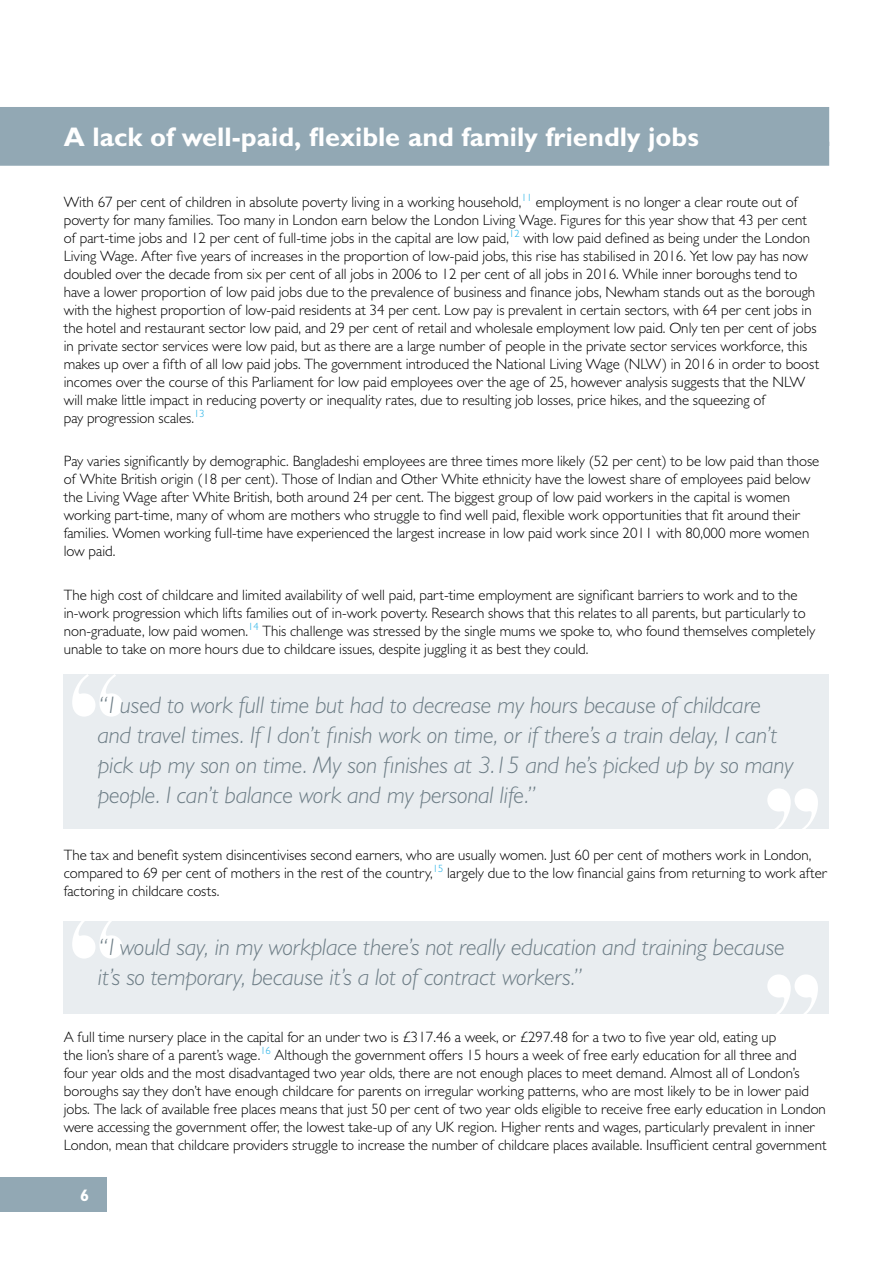
<style>
.page{position:relative;width:893px;height:1263px;background:#fff}
.page>*{position:absolute;margin:0;border:0;box-sizing:border-box;transform-origin:0 0}
.t1{font:700 108px/186px "Engravers";color:#fff}
.t2{font:700 27px "Gill Sans MT Pro";color:#fff}
.t3{font:italic 300 24px/30px "Gill Sans MT Pro";color:#6c7c85}
.t4{font:700 16.5px "Gill Sans MT Pro";color:#fff}
.t5{font:300 15px/18px "Gill Sans MT Pro";color:#000}
</style>
<div class="page">
<div style="left:0;top:1178px;width:106px;height:34px;background:#92a8b4"></div>
<div style="left:64px;top:675px;width:765px;height:154px;background:#e9edf0"></div>
<div style="left:64px;top:921px;width:765px;height:92px;background:#e9edf0"></div>
<div style="left:0;top:107px;width:829px;height:39px;background:#92a8b4"></div>
<div style="left:0;top:142px;width:829px;height:24px;background:#92a8b4"></div>
<h2 class="t2" style="left:64px;top:120px;width:637px">A lack of well-paid, flexible and family friendly jobs</h2>
<p class="t5" style="left:64px;top:192px;width:757px">With 67 per cent of children in absolute poverty living in a working household,<sup>11</sup> employment is no longer a clear route out of poverty for many families. Too many in London earn below the London Living Wage. Figures for this year show that 43 per cent of part-time jobs and 12 per cent of full-time jobs in the capital are low paid,<sup>12</sup> with low paid defined as being under the London Living Wage. After five years of increases in the proportion of low-paid jobs, this rise has stabilised in 2016. Yet low pay has now doubled over the decade from six per cent of all jobs in 2006 to 12 per cent of all jobs in 2016. While inner boroughs tend to have a lower proportion of low paid jobs due to the prevalence of business and finance jobs, Newham stands out as the borough with the highest proportion of low-paid residents at 34 per cent. Low pay is prevalent in certain sectors, with 64 per cent jobs in the hotel and restaurant sector low paid, and 29 per cent of retail and wholesale employment low paid. Only ten per cent of jobs in private sector services were low paid, but as there are a large number of people in the private sector services workforce, this makes up over a fifth of all low paid jobs. The government introduced the National Living Wage (NLW) in 2016 in order to boost incomes over the course of this Parliament for low paid employees over the age of 25, however analysis suggests that the NLW will make little impact in reducing poverty or inequality rates, due to resulting job losses, price hikes, and the squeezing of<br>pay progression scales.<sup>13</sup></p>
<p class="t5" style="left:64px;top:452px;width:757px">Pay varies significantly by demographic. Bangladeshi employees are three times more likely (52 per cent) to be low paid than those of White British origin (18 per cent). Those of Indian and Other White ethnicity have the lowest share of employees paid below the Living Wage after White British, both around 24 per cent. The biggest group of low paid workers in the capital is women working part-time, many of whom are mothers who struggle to find well paid, flexible work opportunities that fit around their families. Women working full-time have experienced the largest increase in low paid work since 2011 with 80,000 more women low paid.</p>
<p class="t5" style="left:64px;top:585px;width:753px">The high cost of childcare and limited availability of well paid, part-time employment are significant barriers to work and to the in-work progression which lifts families out of in-work poverty. Research shows that this relates to all parents, but particularly to non-graduate, low paid women.<sup>14</sup> This challenge was stressed by the single mums we spoke to, who found themselves completely unable to take on more hours due to childcare issues, despite juggling it as best they could.</p>
<p class="t3" style="left:98px;top:690px;width:697px">“I used to work full time but had to decrease my hours because of childcare and travel times. If I don’t finish work on time, or if there’s a train delay, I can’t pick up my son on time. My son finishes at 3.15 and he’s picked up by so many people. I can’t balance work and my personal life.”</p>
<h1 class="t1" style="left:59px;top:617px;width:78px">“</h1>
<h1 class="t1" style="left:754px;top:732px;width:78px">” ”</h1>
<p class="t5" style="left:64px;top:845px;width:765px">The tax and benefit system disincentivises second earners, who are usually women. Just 60 per cent of mothers work in London, compared to 69 per cent of mothers in the rest of the country,<sup>15</sup> largely due to the low financial gains from returning to work after factoring in childcare costs.</p>
<h3 class="t3" style="left:98px;top:932px;width:688px">“I would say, in my workplace there’s not really education and training because it’s so temporary, because it’s a lot of contract workers.”</h3>
<h1 class="t1" style="left:59px;top:859px;width:78px">“</h1>
<p class="t5" style="left:64px;top:1027px;width:764px">A full time nursery place in the capital for an under two is £317.46 a week, or £297.48 for a two to five year old, eating up<br>the lion’s share of a parent’s wage.<sup>16</sup> Although the government offers 15 hours a week of free early education for all three and<br>four year olds and the most disadvantaged two year olds, there are not enough places to meet demand. Almost all of London’s boroughs say they don’t have enough childcare for parents on irregular working patterns, who are most likely to be in lower paid jobs. The lack of available free places means that just 50 per cent of two year olds eligible to receive free early education in London were accessing the government offer, the lowest take-up of any UK region. Higher rents and wages, particularly prevalent in inner London, mean that childcare providers struggle to increase the number of childcare places available. Insufficient central government</p>
<p class="t4" style="left:80px;top:1185px;width:11px">6</p>
</div>
